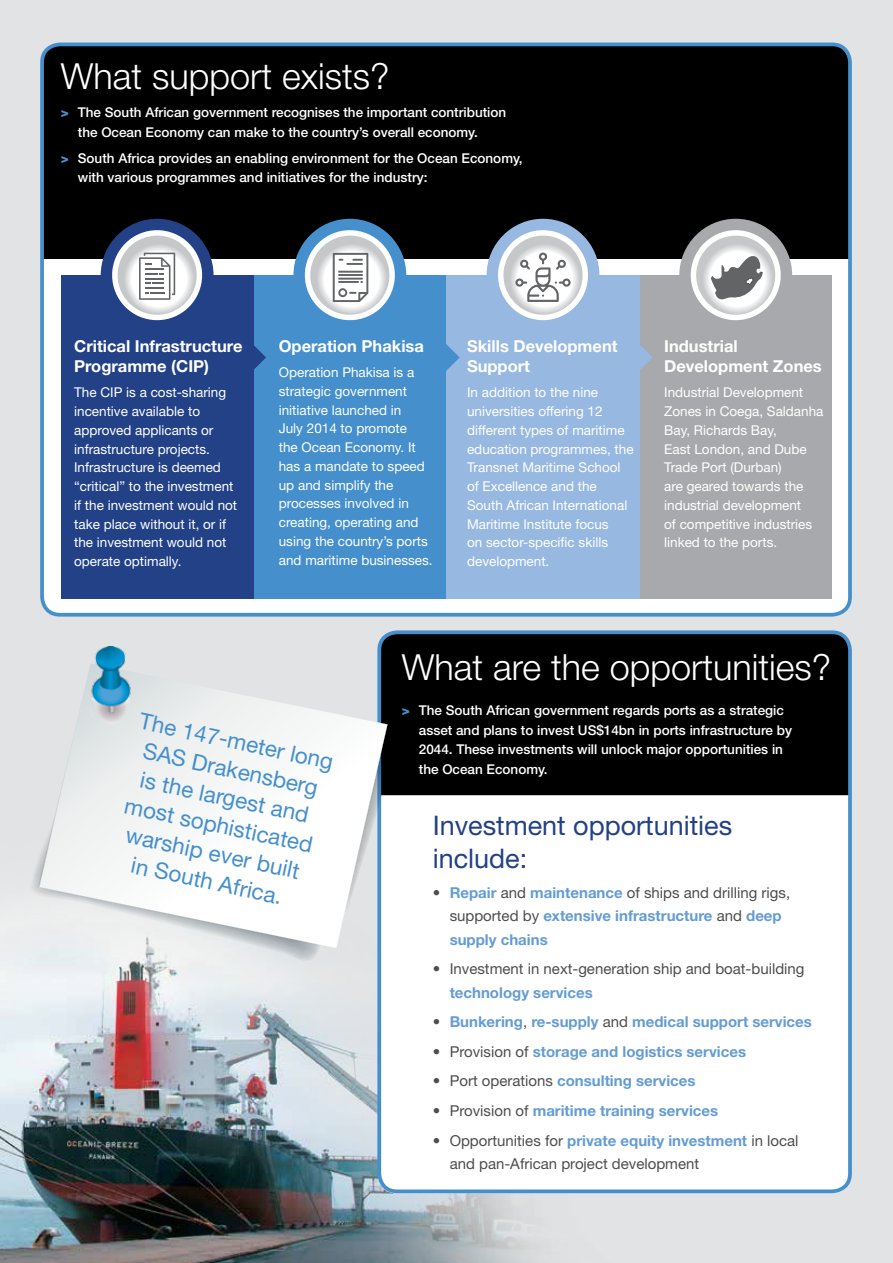
<style>
.page{position:relative;width:893px;height:1263px;background:#e2e3e4}
.page>*{position:absolute;margin:0;border:0;box-sizing:border-box;transform-origin:0 0}
.t1{font:300 36px "Helvetica Neue LT Std";color:#fff}
.t2{font:27px/33px "Helvetica Neue LT Std";color:#224187}
.t3{font:22.5px/28.5px "Helvetica Neue LT Std";color:#458fcd;text-align:center}
.t4{font:700 16.5px/20.2px "Helvetica Neue LT Std";color:#fff}
.t5{font:700 15px/23.2px "Helvetica Neue LT Std";color:#649cd3}
.t6{font:15px/23.2px "Helvetica Neue LT Std";color:#4d4d4f}
.t7{font:13.5px/18.8px "Helvetica Neue LT Std";color:#fff}
.t8{font:500 13.5px/19.5px "Helvetica Neue LT Std";color:#fff}
.s1{font-weight:800;color:#458fcd}
.s2{font-weight:400;color:#4d4d4f}
.s3{font-weight:700;color:#649cd3}
</style>
<div class="page">
<img style="left:0;top:914px;width:662px;height:349px">
<div style="left:379px;top:632px;width:471px;height:561px;background:#fff;border-radius:18px"></div>
<div style="left:382px;top:635px;width:465px;height:160px;background:#000"></div>
<div style="left:377px;top:630px;width:475px;height:563px;border:4px solid #458fcd;border-radius:18px"></div>
<svg style="left:30px;top:864px;width:336px;height:97px"></svg>
<svg style="left:388px;top:712px;width:8px;height:84px"></svg>
<svg style="left:39px;top:663px;width:349px;height:285px"></svg>
<div style="left:42px;top:45px;width:808px;height:569px;background:#fff;border-radius:18px"></div>
<div style="left:42px;top:44px;width:808px;height:215px;background:#000"></div>
<div style="left:40px;top:43px;width:812px;height:574px;border:4px solid #458fcd;border-radius:18px"></div>
<div style="left:639px;top:275px;width:193px;height:324px;background:#a7a9ac"></div>
<div style="left:446px;top:275px;width:193px;height:324px;background:#97b8e1"></div>
<svg style="left:639px;top:338px;width:14px;height:39px"></svg>
<div style="left:254px;top:275px;width:192px;height:324px;background:#458fcd"></div>
<div style="left:61px;top:275px;width:192px;height:324px;background:#224187"></div>
<svg style="left:253px;top:338px;width:13px;height:39px"></svg>
<svg style="left:446px;top:344px;width:14px;height:27px"></svg>
<div style="left:101px;top:219px;width:113px;height:113px;background:#224187;border-radius:50%"></div>
<div style="left:293px;top:219px;width:113px;height:113px;background:#458fcd;border-radius:50%"></div>
<div style="left:487px;top:219px;width:112px;height:113px;background:#97b8e1;border-radius:50%"></div>
<div style="left:679px;top:219px;width:113px;height:113px;background:#a7a9ac;border-radius:50%"></div>
<svg style="left:110px;top:228px;width:94px;height:93px"></svg>
<svg style="left:496px;top:228px;width:94px;height:93px"></svg>
<img style="left:88px;top:646px;width:47px;height:80px">
<svg style="left:303px;top:228px;width:94px;height:93px"></svg>
<hr style="left:338px;top:281px;width:21px;height:2px;background:#636466">
<svg style="left:688px;top:228px;width:95px;height:93px"></svg>
<h1 class="t1" style="left:61px;top:54px;width:330px">What support exists?</h1>
<p class="t8" style="left:78px;top:103px;width:430px;text-indent:-17px"><span class="s1">&gt;</span> The South African government recognises the important contribution the Ocean Economy can make to the country’s overall economy.</p>
<p class="t8" style="left:78px;top:148px;width:446px;text-indent:-17px"><span class="s1">&gt;</span> South Africa provides an enabling environment for the Ocean Economy, with various programmes and initiatives for the industry:</p>
<p class="t4" style="left:74px;top:336px;width:170px">Critical Infrastructure<br>Programme (CIP)</p>
<p class="t7" style="left:74px;top:383px;width:165px">The CIP is a cost-sharing incentive available to approved applicants or infrastructure projects.<br>Infrastructure is deemed “critical” to the investment if the investment would not take place without it, or if the investment would not operate optimally.</p>
<p class="t4" style="left:279px;top:336px;width:147px">Operation Phakisa</p>
<p class="t7" style="left:279px;top:363px;width:155px">Operation Phakisa is a strategic government initiative launched in<br>July 2014 to promote<br>the Ocean Economy. It has a mandate to speed up and simplify the processes involved in creating, operating and using the country’s ports and maritime businesses.</p>
<p class="t4" style="left:467px;top:336px;width:152px">Skills Development<br>Support</p>
<p class="t7" style="left:467px;top:383px;width:168px">In addition to the nine universities offering 12 different types of maritime education programmes, the<br>Transnet Maritime School of Excellence and the<br>South African International<br>Maritime Institute focus<br>on sector-specific skills development.</p>
<p class="t4" style="left:664px;top:336px;width:159px">Industrial<br>Development Zones</p>
<p class="t7" style="left:664px;top:383px;width:161px">Industrial Development<br>Zones in Coega, Saldanha<br>Bay, Richards Bay,<br>East London, and Dube<br>Trade Port (Durban)<br>are geared towards the industrial development<br>of competitive industries linked to the ports.</p>
<h3 class="t3" style="left:143px;top:706px;width:199px;rotate:12deg">The 147-meter long<br>SAS Drakensberg is the largest and most sophisticated warship ever built in South Africa.</h3>
<h1 class="t1" style="left:402px;top:645px;width:431px">What are the opportunities?</h1>
<p class="t8" style="left:419px;top:700px;width:375px;text-indent:-17px"><span class="s1">&gt;</span> The South African government regards ports as a strategic asset and plans to invest US$14bn in ports infrastructure by 2044. These investments will unlock major opportunities in the Ocean Economy.</p>
<h2 class="t2" style="left:433px;top:809px;width:301px">Investment opportunities include:</h2>
<p class="t5" style="left:450px;top:881px;width:342px;text-indent:-17px"><span class="s2">•</span> Repair <span class="s2">and</span> maintenance <span class="s2">of ships and drilling rigs, supported by</span> extensive infrastructure <span class="s2">and</span> deep supply chains</p>
<p class="t6" style="left:433px;top:957px;width:373px">• Investment in next-generation ship and boat-building</p>
<p class="t5" style="left:450px;top:980px;width:145px">technology services</p>
<p class="t5" style="left:433px;top:1010px;width:381px"><span class="s2">•</span> Bunkering<span class="s2">,</span> re-supply <span class="s2">and</span> medical support services</p>
<p class="t5" style="left:433px;top:1039px;width:315px"><span class="s2">• Provision of</span> storage and logistics services</p>
<p class="t5" style="left:433px;top:1069px;width:264px"><span class="s2">• Port operations</span> consulting services</p>
<p class="t5" style="left:433px;top:1099px;width:287px"><span class="s2">• Provision of</span> maritime training services</p>
<p class="t6" style="left:450px;top:1128px;width:350px;text-indent:-17px">• Opportunities for <span class="s3">private equity investment</span> in local and pan-African project development</p>
</div>
